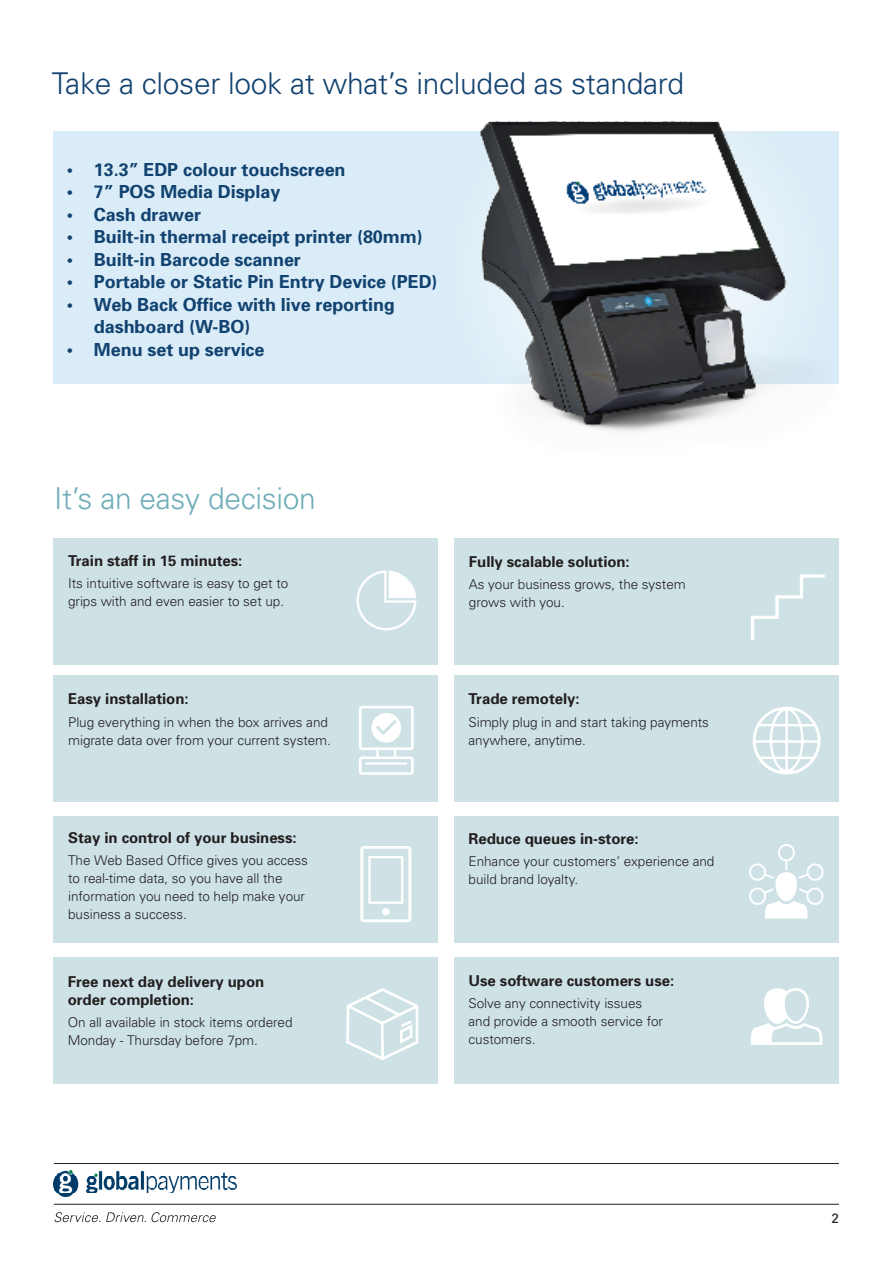
<style>
.page{position:relative;width:893px;height:1263px;background:#fff}
.page>*{position:absolute;margin:0;border:0;box-sizing:border-box;transform-origin:0 0}
.t1{font:300 30px "Univers";letter-spacing:-.01em;color:#124270}
.t2{font:300 30px "Univers";letter-spacing:-.01em;color:#6faeb8}
.t3{font:700 18px/22.5px "Univers";letter-spacing:-.005em;color:#124270}
.t4{font:700 15px/18px "Univers";letter-spacing:-.005em;color:#231f20}
.t5{font:300 13.5px/18px "Univers";letter-spacing:-.005em;color:#231f20}
.t6{font:13.5px "Univers";color:#231f20}
</style>
<div class="page">
<hr style="left:54px;top:1204px;width:785px;height:1px;background:#231f20">
<div style="left:53px;top:131px;width:786px;height:252px;background:#daecf7"></div>
<img style="left:289px;top:121px;width:550px;height:311px">
<hr style="left:54px;top:1163px;width:785px;height:1px;background:#231f20">
<img style="left:53px;top:1171px;width:184px;height:25px">
<svg style="left:54px;top:1212px;width:162px;height:10px"></svg>
<div style="left:54px;top:538px;width:384px;height:126px;background:#cee2e6"></div>
<svg style="left:356px;top:570px;width:60px;height:60px"></svg>
<div style="left:54px;top:816px;width:384px;height:126px;background:#cee2e6"></div>
<svg style="left:360px;top:846px;width:51px;height:76px"></svg>
<div style="left:454px;top:676px;width:385px;height:126px;background:#cee2e6"></div>
<svg style="left:752px;top:706px;width:69px;height:69px"></svg>
<div style="left:454px;top:816px;width:385px;height:126px;background:#cee2e6"></div>
<svg style="left:749px;top:844px;width:75px;height:74px"></svg>
<div style="left:454px;top:957px;width:385px;height:126px;background:#cee2e6"></div>
<svg style="left:751px;top:988px;width:71px;height:57px"></svg>
<div style="left:54px;top:676px;width:384px;height:126px;background:#cee2e6"></div>
<svg style="left:359px;top:706px;width:55px;height:69px"></svg>
<hr style="left:365px;top:762px;width:42px;height:2px;background:#fff">
<div style="left:454px;top:538px;width:385px;height:126px;background:#cee2e6"></div>
<svg style="left:751px;top:574px;width:74px;height:66px"></svg>
<div style="left:54px;top:957px;width:384px;height:126px;background:#cee2e6"></div>
<svg style="left:346px;top:988px;width:73px;height:72px"></svg>
<p class="t1" style="left:52px;top:66px;width:634px">Take a closer look at what’s included as standard</p>
<p class="t3" style="left:67px;top:157px;width:280px">• 13.3” EDP colour touchscreen</p>
<p class="t3" style="left:67px;top:180px;width:215px">• 7” POS Media Display</p>
<p class="t3" style="left:67px;top:202px;width:136px">• Cash drawer</p>
<p class="t3" style="left:67px;top:225px;width:357px">• Built-in thermal receipt printer (80mm)</p>
<p class="t3" style="left:67px;top:247px;width:235px">• Built-in Barcode scanner</p>
<p class="t3" style="left:67px;top:270px;width:372px">• Portable or Static Pin Entry Device (PED)</p>
<p class="t3" style="left:94px;top:292px;width:302px;text-indent:-27px">• Web Back Office with live reporting dashboard (W-BO)</p>
<p class="t3" style="left:67px;top:337px;width:199px">• Menu set up service</p>
<p class="t2" style="left:54px;top:480px;width:263px">It’s an easy decision</p>
<p class="t4" style="left:68px;top:551px;width:176px">Train staff in 15 minutes:</p>
<p class="t5" style="left:68px;top:574px;width:222px">Its intuitive software is easy to get to grips with and even easier to set up.</p>
<p class="t4" style="left:68px;top:689px;width:122px">Easy installation:</p>
<p class="t5" style="left:68px;top:712px;width:264px">Plug everything in when the box arrives and migrate data over from your current system.</p>
<p class="t4" style="left:68px;top:828px;width:230px">Stay in control of your business:</p>
<p class="t5" style="left:68px;top:851px;width:241px">The Web Based Office gives you access to real-time data, so you have all the information you need to help make your business a success.</p>
<p class="t4" style="left:68px;top:972px;width:198px">Free next day delivery upon order completion:</p>
<p class="t5" style="left:68px;top:1013px;width:226px">On all available in stock items ordered<br>Monday - Thursday before 7pm.</p>
<p class="t4" style="left:469px;top:552px;width:162px">Fully scalable solution:</p>
<p class="t5" style="left:469px;top:575px;width:218px">As your business grows, the system grows with you.</p>
<p class="t4" style="left:469px;top:689px;width:112px">Trade remotely:</p>
<p class="t5" style="left:469px;top:712px;width:242px">Simply plug in and start taking payments anywhere, anytime.</p>
<p class="t4" style="left:469px;top:829px;width:172px">Reduce queues in-store:</p>
<p class="t5" style="left:469px;top:852px;width:247px">Enhance your customers’ experience and build brand loyalty.</p>
<p class="t4" style="left:469px;top:971px;width:207px">Use software customers use:</p>
<p class="t5" style="left:469px;top:993px;width:196px">Solve any connectivity issues and provide a smooth service for customers.</p>
<p class="t6" style="left:831px;top:1209px;width:9px">2</p>
</div>
